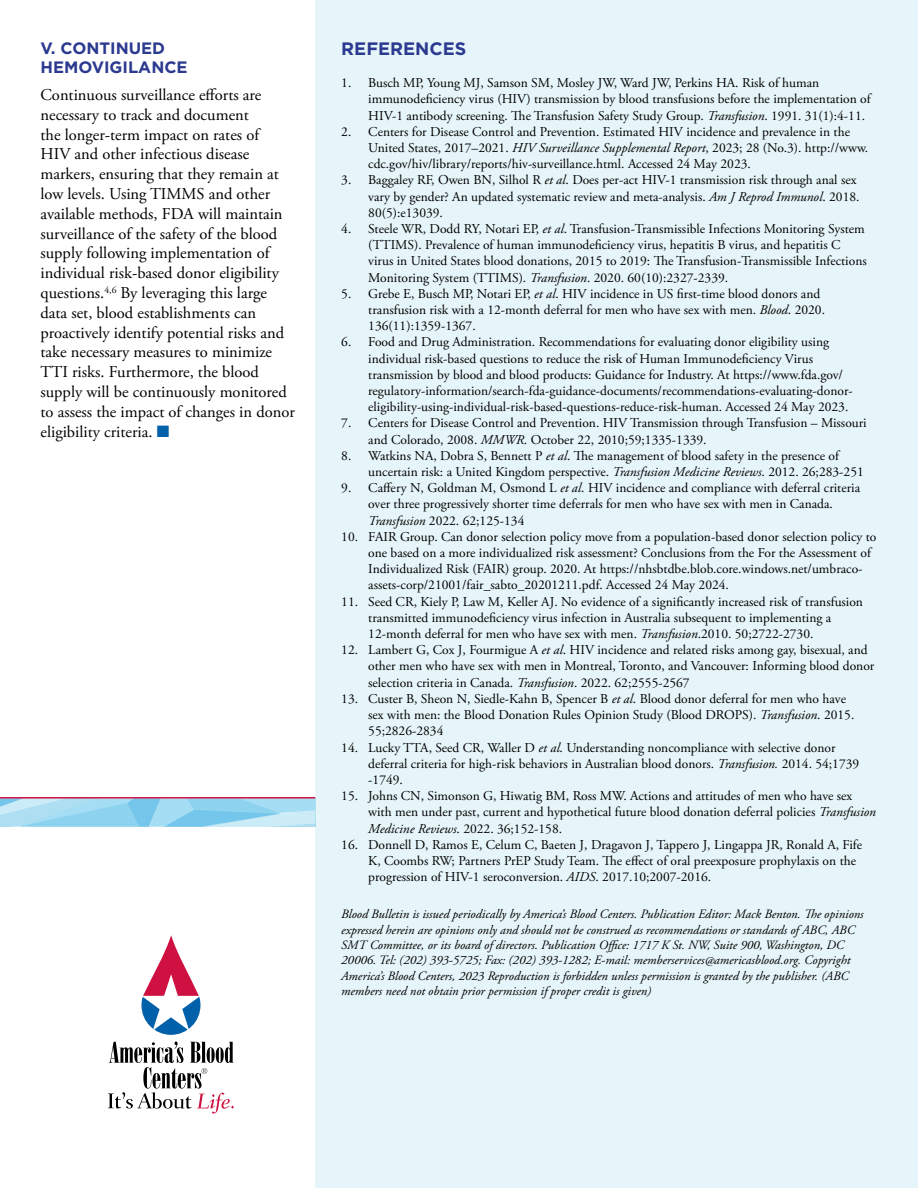
<style>
.page{position:relative;width:918px;height:1188px;background:#fff}
.page>*{position:absolute;margin:0;border:0;box-sizing:border-box;transform-origin:0 0}
.t1{font:700 18px "Gotham";color:#2b3990}
.t2{font:16.5px/19.8px "Adobe Garamond Pro";color:#000}
.t3{font:700 16.5px/19.8px "Gotham";color:#2b3990}
.t4{font:13.5px/16.2px "Adobe Garamond Pro";color:#000}
.t5{font:italic 12.75px/15.3px "Adobe Garamond Pro";color:#000}
.s1{color:#0060a9}
.s2{font-style:italic}
</style>
<div class="page">
<div style="left:315px;top:0;width:603px;height:1188px;background:#e6f5f9"></div>
<svg style="left:0;top:799px;width:315px;height:28px;background:#9dd8f1"></svg>
<svg style="left:142px;top:935px;width:58px;height:100px"></svg>
<svg style="left:108px;top:1042px;width:126px;height:72px"></svg>
<hr style="left:0;top:797px;width:315px;height:2px;background:#ce1141">
<p class="t3" style="left:40px;top:38px;width:149px">V. CONTINUED<br>HEMOVIGILANCE</p>
<p class="t2" style="left:40px;top:86px;width:256px">Continuous surveillance efforts are necessary to track and document<br>the longer-term impact on rates of<br>HIV and other infectious disease markers, ensuring that they remain at low levels. Using TIMMS and other available methods, FDA will maintain surveillance of the safety of the blood supply following implementation of individual risk-based donor eligibility questions.<sup>4,6</sup> By leveraging this large data set, blood establishments can proactively identify potential risks and take necessary measures to minimize TTI risks. Furthermore, the blood supply will be continuously monitored to assess the impact of changes in donor eligibility criteria. <span class="s1">■</span></p>
<h1 class="t1" style="left:341px;top:37px;width:127px">REFERENCES</h1>
<p class="t4" style="left:368px;top:75px;width:504px;text-indent:-27px">1. Busch MP, Young MJ, Samson SM, Mosley JW, Ward JW, Perkins HA. Risk of human immunodeficiency virus (HIV) transmission by blood transfusions before the implementation of<br>HIV-1 antibody screening. The Transfusion Safety Study Group. <span class="s2">Transfusion</span>. 1991. 31(1):4-11.</p>
<p class="t4" style="left:368px;top:124px;width:502px;text-indent:-27px">2. Centers for Disease Control and Prevention. Estimated HIV incidence and prevalence in the<br>United States, 2017–2021. <span class="s2">HIV Surveillance Supplemental Report</span>, 2023; 28 (No.3). http://www. cdc.gov/hiv/library/reports/hiv-surveillance.html. Accessed 24 May 2023.</p>
<p class="t4" style="left:368px;top:173px;width:493px;text-indent:-27px">3. Baggaley RF, Owen BN, Silhol R <span class="s2">et al</span>. Does per-act HIV-1 transmission risk through anal sex vary by gender? An updated systematic review and meta-analysis. <span class="s2">Am J Reprod Immunol</span>. 2018.<br>80(5):e13039.</p>
<p class="t4" style="left:368px;top:221px;width:500px;text-indent:-27px">4. Steele WR, Dodd RY, Notari EP, <span class="s2">et al</span>. Transfusion-Transmissible Infections Monitoring System (TTIMS). Prevalence of human immunodeficiency virus, hepatitis B virus, and hepatitis C virus in United States blood donations, 2015 to 2019: The Transfusion-Transmissible Infections Monitoring System (TTIMS). <span class="s2">Transfusion</span>. 2020. 60(10):2327-2339.</p>
<p class="t4" style="left:368px;top:286px;width:458px;text-indent:-27px">5. Grebe E, Busch MP, Notari EP, <span class="s2">et al</span>. HIV incidence in US first-time blood donors and transfusion risk with a 12-month deferral for men who have sex with men. <span class="s2">Blood</span>. 2020.<br>136(11):1359-1367.</p>
<p class="t4" style="left:368px;top:335px;width:486px;text-indent:-27px">6. Food and Drug Administration. Recommendations for evaluating donor eligibility using individual risk-based questions to reduce the risk of Human Immunodeficiency Virus transmission by blood and blood products: Guidance for Industry. At https://www.fda.gov/ regulatory-information/search-fda-guidance-documents/recommendations-evaluating-donor&shy;eligibility-using-individual-risk-based-questions-reduce-risk-human. Accessed 24 May 2023.</p>
<p class="t4" style="left:368px;top:416px;width:500px;text-indent:-27px">7. Centers for Disease Control and Prevention. HIV Transmission through Transfusion – Missouri and Colorado, 2008. <span class="s2">MMWR</span>. October 22, 2010;59;1335-1339.</p>
<p class="t4" style="left:368px;top:448px;width:497px;text-indent:-27px">8. Watkins NA, Dobra S, Bennett P <span class="s2">et al</span>. The management of blood safety in the presence of uncertain risk: a United Kingdom perspective. <span class="s2">Transfusion Medicine Reviews</span>. 2012. 26;283-251</p>
<p class="t4" style="left:368px;top:480px;width:493px;text-indent:-27px">9. Caffery N, Goldman M, Osmond L <span class="s2">et al</span>. HIV incidence and compliance with deferral criteria over three progressively shorter time deferrals for men who have sex with men in Canada.<br><span class="s2">Transfusion</span> 2022. 62;125-134</p>
<p class="t4" style="left:368px;top:529px;width:510px;text-indent:-27px">10. FAIR Group. Can donor selection policy move from a population-based donor selection policy to one based on a more individualized risk assessment? Conclusions from the For the Assessment of Individualized Risk (FAIR) group. 2020. At https://nhsbtdbe.blob.core.windows.net/umbraco&shy;assets-corp/21001/fair_sabto_20201211.pdf. Accessed 24 May 2024.</p>
<p class="t4" style="left:368px;top:594px;width:496px;text-indent:-27px">11. Seed CR, Kiely P, Law M, Keller AJ. No evidence of a significantly increased risk of transfusion transmitted immunodeficiency virus infection in Australia subsequent to implementing a<br>12-month deferral for men who have sex with men. <span class="s2">Transfusion</span>.2010. 50;2722-2730.</p>
<p class="t4" style="left:368px;top:642px;width:508px;text-indent:-27px">12. Lambert G, Cox J, Fourmigue A <span class="s2">et al</span>. HIV incidence and related risks among gay, bisexual, and other men who have sex with men in Montreal, Toronto, and Vancouver: Informing blood donor selection criteria in Canada. <span class="s2">Transfusion</span>. 2022. 62;2555-2567</p>
<p class="t4" style="left:368px;top:691px;width:488px;text-indent:-27px">13. Custer B, Sheon N, Siedle-Kahn B, Spencer B <span class="s2">et al</span>. Blood donor deferral for men who have sex with men: the Blood Donation Rules Opinion Study (Blood DROPS). <span class="s2">Transfusion</span>. 2015.<br>55;2826-2834</p>
<p class="t4" style="left:368px;top:740px;width:493px;text-indent:-27px">14. Lucky TTA, Seed CR, Waller D <span class="s2">et al</span>. Understanding noncompliance with selective donor deferral criteria for high-risk behaviors in Australian blood donors. <span class="s2">Transfusion.</span> 2014. 54;1739 -1749.</p>
<p class="t4" style="left:368px;top:788px;width:509px;text-indent:-27px">15. Johns CN, Simonson G, Hiwatig BM, Ross MW. Actions and attitudes of men who have sex with men under past, current and hypothetical future blood donation deferral policies <span class="s2">Transfusion<br>Medicine Reviews</span>. 2022. 36;152-158.</p>
<p class="t4" style="left:368px;top:837px;width:495px;text-indent:-27px">16. Donnell D, Ramos E, Celum C, Baeten J, Dragavon J, Tappero J, Lingappa JR, Ronald A, Fife<br>K, Coombs RW; Partners PrEP Study Team. The effect of oral preexposure prophylaxis on the progression of HIV-1 seroconversion. <span class="s2">AIDS</span>. 2017.10;2007-2016.</p>
<p class="t5" style="left:341px;top:907px;width:524px">Blood Bulletin is issued periodically by America’s Blood Centers. Publication Editor: Mack Benton. The opinions expressed herein are opinions only and should not be construed as recommendations or standards of ABC, ABC SMT Committee, or its board of directors. Publication Office: 1717 K St. NW, Suite 900, Washington, DC 20006. Tel: (202) 393-5725; Fax: (202) 393-1282; E-mail: memberservices@americasblood.org. Copyright America’s Blood Centers, 2023 Reproduction is forbidden unless permission is granted by the publisher. (ABC members need not obtain prior permission if proper credit is given)</p>
</div>
